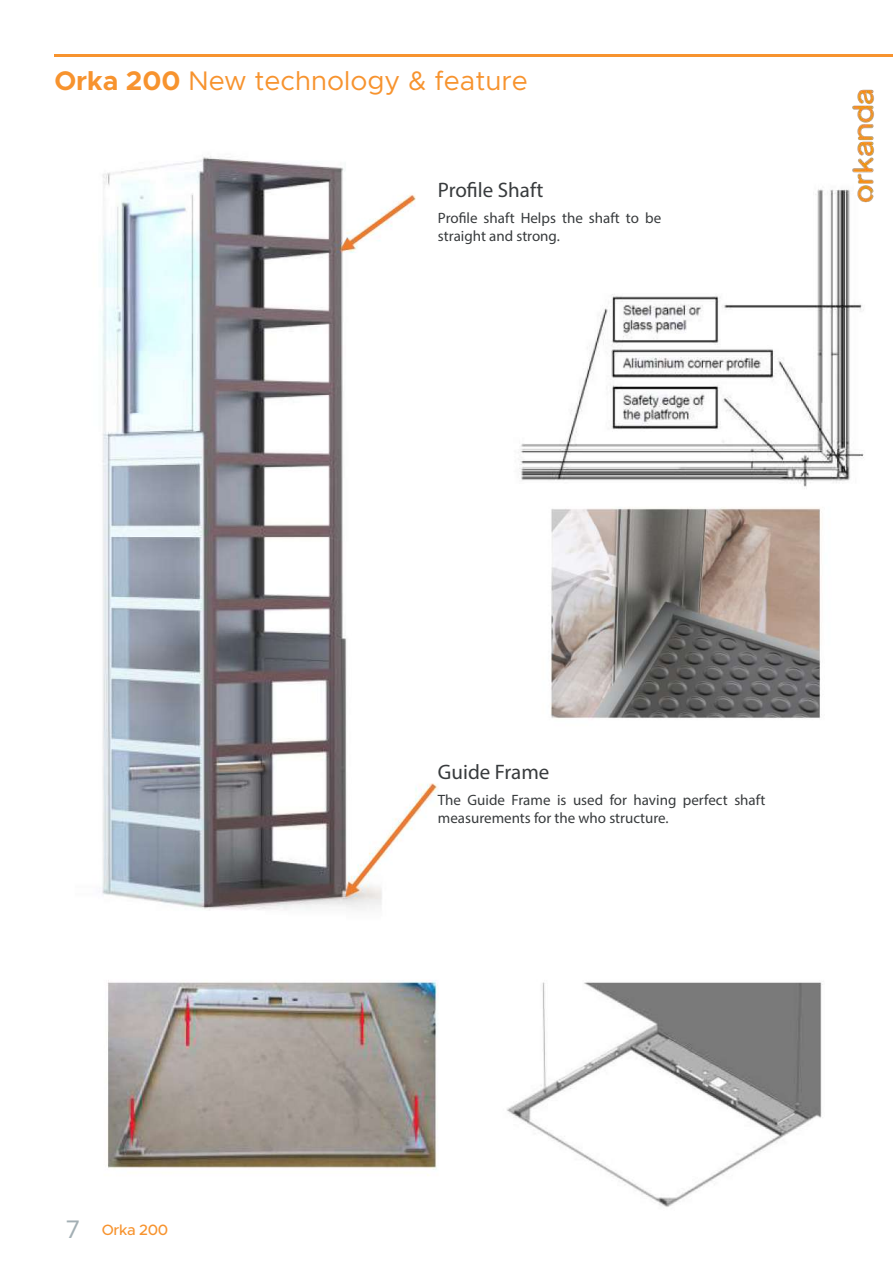
<style>
.page{position:relative;width:893px;height:1263px;background:#fff}
.page>*{position:absolute;margin:0;border:0;box-sizing:border-box;transform-origin:0 0}
.t1{font:27px "Metropolis";color:#f7932e}
.t2{font:21px "Myriad Pro";color:#383b3d}
.t3{font:15px/18px "Myriad Pro";color:#383b3d}
.t4{font:500 15px "Metropolis";letter-spacing:-.025em;color:#f7932e}
.s1{font-weight:700}
.s2{font-weight:400;font-size:25.5px;color:#a3afb4}
</style>
<div class="page">
<img style="left:54px;top:56px;width:839px;height:1151px">
<img style="left:848px;top:85px;width:30px;height:122px">
<hr style="left:54px;top:54px;width:839px;height:2px;background:#f7932e">
<h1 class="t1" style="left:54px;top:64px;width:475px"><span class="s1">Orka 200</span> New technology &amp; feature</h1>
<h2 class="t2" style="left:438px;top:177px;width:107px">Profile Shaft</h2>
<p class="t3" style="left:438px;top:208px;width:225px">Profile shaft Helps the shaft to be straight and strong.</p>
<h2 class="t2" style="left:438px;top:759px;width:113px">Guide Frame</h2>
<p class="t4" style="left:66px;top:1220px;width:104px"><span class="s2">7</span> Orka 200</p>
<p class="t3" style="left:438px;top:790px;width:329px">The Guide Frame is used for having perfect shaft measurements for the who structure.</p>
</div>
